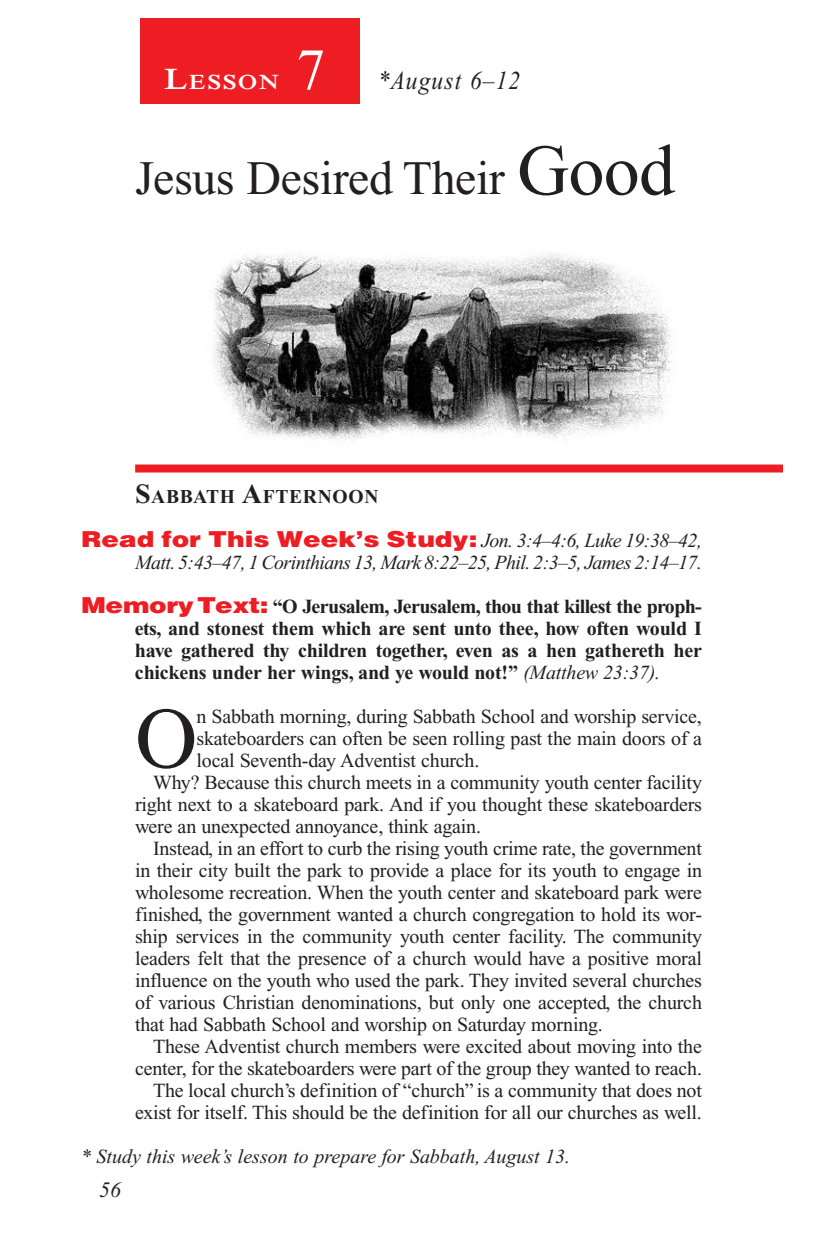
<style>
.page{position:relative;width:819px;height:1260px;background:#fff}
.page>*{position:absolute;margin:0;border:0;box-sizing:border-box;transform-origin:0 0}
.Body_Drop_Cap{font:86.4px "Times New Roman PS Std";color:#231f20}
.Lesson_Number{font:58px "Times New Roman PS Std";color:#fff}
.Lesson_Head_SA{font:48px "Times New Roman PS Std";letter-spacing:-.01em;color:#231f20}
.Lesson_Dates{font:italic 26px "Times New Roman PS Std";letter-spacing:.05em;color:#231f20;scale:.9 1}
.t1{font:italic 22px "Times New Roman PS Std";color:#231f20}
.Lesson_Start_Head{font:600 21px "Times NRMT Std";letter-spacing:.07em;color:#fff;scale:1.1 1}
.Body{font:20px/22px "Times New Roman PS Std";letter-spacing:-.01em;color:#231f20;text-align:justify}
.Question{font:700 20px/22px "Times New Roman PS Std";letter-spacing:-.01em;color:#231f20;text-align:justify}
.Body_Drop_Cap-2{font:20px/22px "Times New Roman PS Std";letter-spacing:-.01em;color:#231f20;text-align:justify}
.Question-2{font:italic 20px/22px "Times New Roman PS Std";letter-spacing:-.03em;color:#231f20;text-align:right}
.Question-3{font:italic 20px "Times New Roman PS Std";color:#231f20}
.Sabbath_Afternoon_He{font:700 19.6px "Times New Roman PS Std";letter-spacing:.035em;color:#231f20}
.s1{font-size:30px}
.s2{font-size:72px}
.s3{font-size:28px}
.s4{font-family:"Helvetica LT Std";font-weight:900;font-style:normal;font-size:22px;color:#ee1d23}
.s5{font-family:"Helvetica LT Std";font-weight:900;font-size:22px;color:#ee1d23}
.s6{font-weight:400;font-style:italic}
</style>
<div class="page">
<div style="left:135px;top:465px;width:648px;height:8px;background:#ee1d23"></div>
<div style="left:140px;top:18px;width:220px;height:86px;background:#ee1d23"></div>
<img style="left:213px;top:254px;width:459px;height:186px">
<p class="Lesson_Number" style="left:296px;top:38px;width:30px">7</p>
<p class="Lesson_Start_Head" style="left:164px;top:70px;width:106px"><span class="s1">L</span>ESSON</p>
<p class="Lesson_Dates" style="left:378px;top:66px;width:160px">*August 6–12</p>
<p class="Lesson_Head_SA" style="left:135px;top:152px;width:542px">Jesus Desired Their <span class="s2">Good</span></p>
<p class="Sabbath_Afternoon_He" style="left:135px;top:486px;width:245px"><span class="s3">S</span>ABBATH <span class="s3">A</span>FTERNOON</p>
<p class="Question-2" style="left:81px;top:530px;width:623px"><span class="s4">Read for This Week’s Study:</span> Jon. 3:4–4:6, Luke 19:38–42,<br>Matt. 5:43–47, 1 Corinthians 13, Mark 8:22–25, Phil. 2:3–5, James 2:14–17.</p>
<p class="Question" style="left:135px;top:596px;width:569px;text-indent:-54px"><span class="s5">Memory Text:</span> “O Jerusalem, Jerusalem, thou that killest the proph&shy;ets, and stonest them which are sent unto thee, how often would I have gathered thy children together, even as a hen gathereth her chickens under her wings, and ye would not!” <span class="s6">(Matthew 23:37).</span></p>
<p class="Body_Drop_Cap" style="left:135px;top:692px;width:64px">O</p>
<p class="Body_Drop_Cap-2" style="left:197px;top:706px;width:507px">n Sabbath morning, during Sabbath School and worship service, skateboarders can often be seen rolling past the main doors of a local Seventh-day Adventist church.</p>
<p class="Body" style="left:135px;top:772px;width:569px;text-indent:18px">Why? Because this church meets in a community youth center facility right next to a skateboard park. And if you thought these skateboarders were an unexpected annoyance, think again.</p>
<p class="Body" style="left:135px;top:838px;width:569px;text-indent:18px">Instead, in an effort to curb the rising youth crime rate, the government in their city built the park to provide a place for its youth to engage in wholesome recreation. When the youth center and skateboard park were finished, the government wanted a church congregation to hold its wor&shy;ship services in the community youth center facility. The community leaders felt that the presence of a church would have a positive moral influence on the youth who used the park. They invited several churches of various Christian denominations, but only one accepted, the church that had Sabbath School and worship on Saturday morning.</p>
<p class="Body" style="left:135px;top:1036px;width:569px;text-align:right">These Adventist church members were excited about moving into the center, for the skateboarders were part of the group they wanted to reach.</p>
<p class="Body" style="left:135px;top:1080px;width:568px;text-align:right">The local church’s definition of “church” is a community that does not exist for itself. This should be the definition for all our churches as well.</p>
<p class="Question-3" style="left:81px;top:1146px;width:491px">* Study this week’s lesson to prepare for Sabbath, August 13.</p>
<p class="t1" style="left:99px;top:1178px;width:23px">56</p>
</div>
